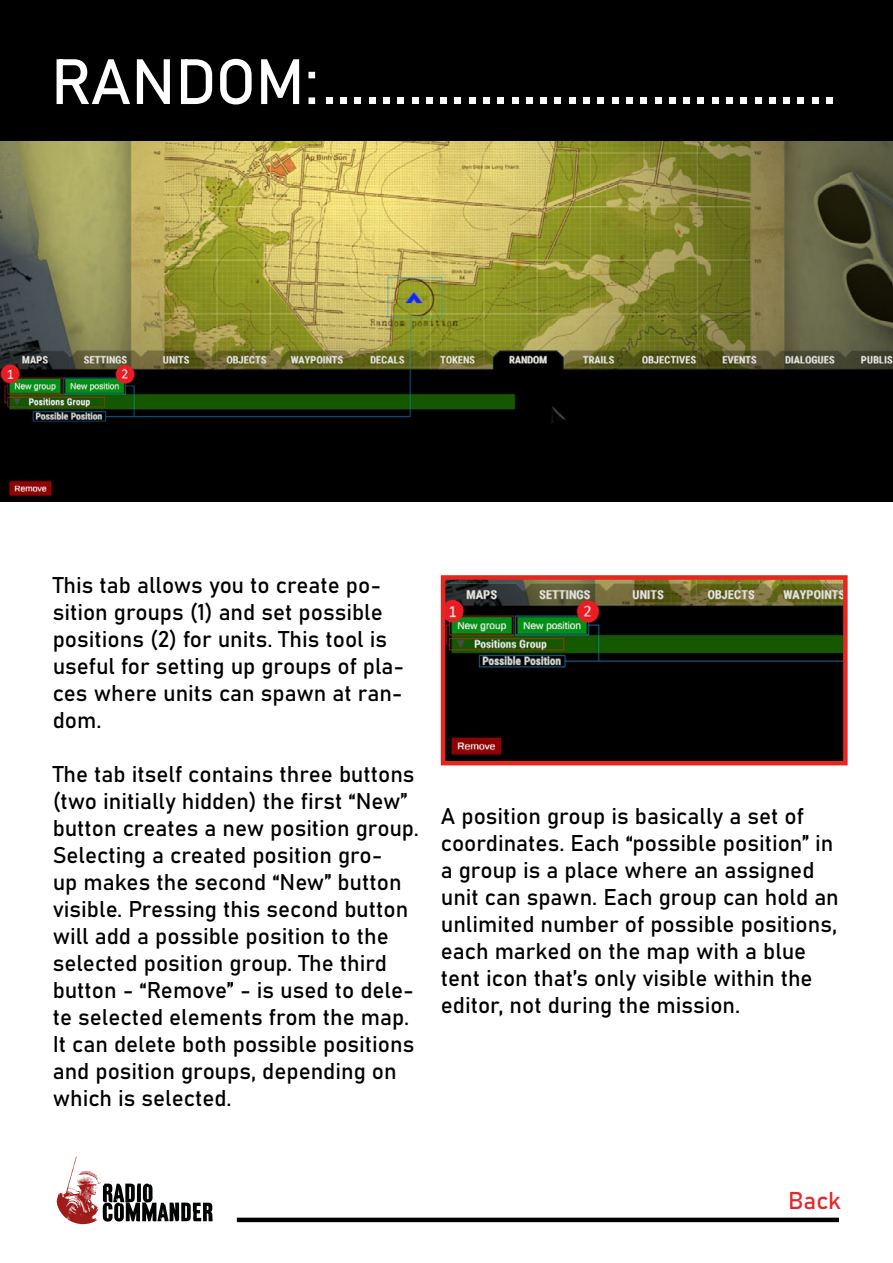
<style>
.page{position:relative;width:893px;height:1263px;background:#fff}
.page>*{position:absolute;margin:0;border:0;box-sizing:border-box;transform-origin:0 0}
.t1{font:63px "Bahnschrift";letter-spacing:-.01em;color:#fff}
.t2{font:24px "Bahnschrift";color:#e62729}
.t3{font:22.5px/27px "Bahnschrift";color:#000}
</style>
<div class="page">
<div style="left:0;top:0;width:893px;height:142px;background:#000"></div>
<img style="left:0;top:142px;width:893px;height:360px">
<img style="left:446px;top:580px;width:397px;height:180px">
<div style="left:441px;top:575px;width:407px;height:190px;border:4px solid #e52721"></div>
<svg style="left:56px;top:1157px;width:157px;height:67px"></svg>
<div style="left:237px;top:1217px;width:602px;height:5px;background:#020203"></div>
<h1 class="t1" style="left:51px;top:42px;width:787px">RANDOM:....................................</h1>
<p class="t3" style="left:53px;top:572px;width:353px">This tab allows you to create po&shy;sition groups (1) and set possible positions (2) for units. This tool is useful for setting up groups of pla&shy;ces where units can spawn at ran&shy;dom.</p>
<p class="t3" style="left:53px;top:761px;width:368px">The tab itself contains three buttons (two initially hidden) the first “New” button creates a new position group.<br>Selecting a created position gro-<br>up makes the second “New” button visible. Pressing this second button will add a possible position to the selected position group. The third button - “Remove” - is used to dele&shy;te selected elements from the map.<br>It can delete both possible positions and position groups, depending on which is selected.</p>
<p class="t3" style="left:441px;top:802px;width:400px">A position group is basically a set of coordinates. Each “possible position” in a group is a place where an assigned unit can spawn. Each group can hold an unlimited number of possible positions, each marked on the map with a blue tent icon that’s only visible within the editor, not during the mission.</p>
<p class="t2" style="left:788px;top:1186px;width:54px">Back</p>
</div>
